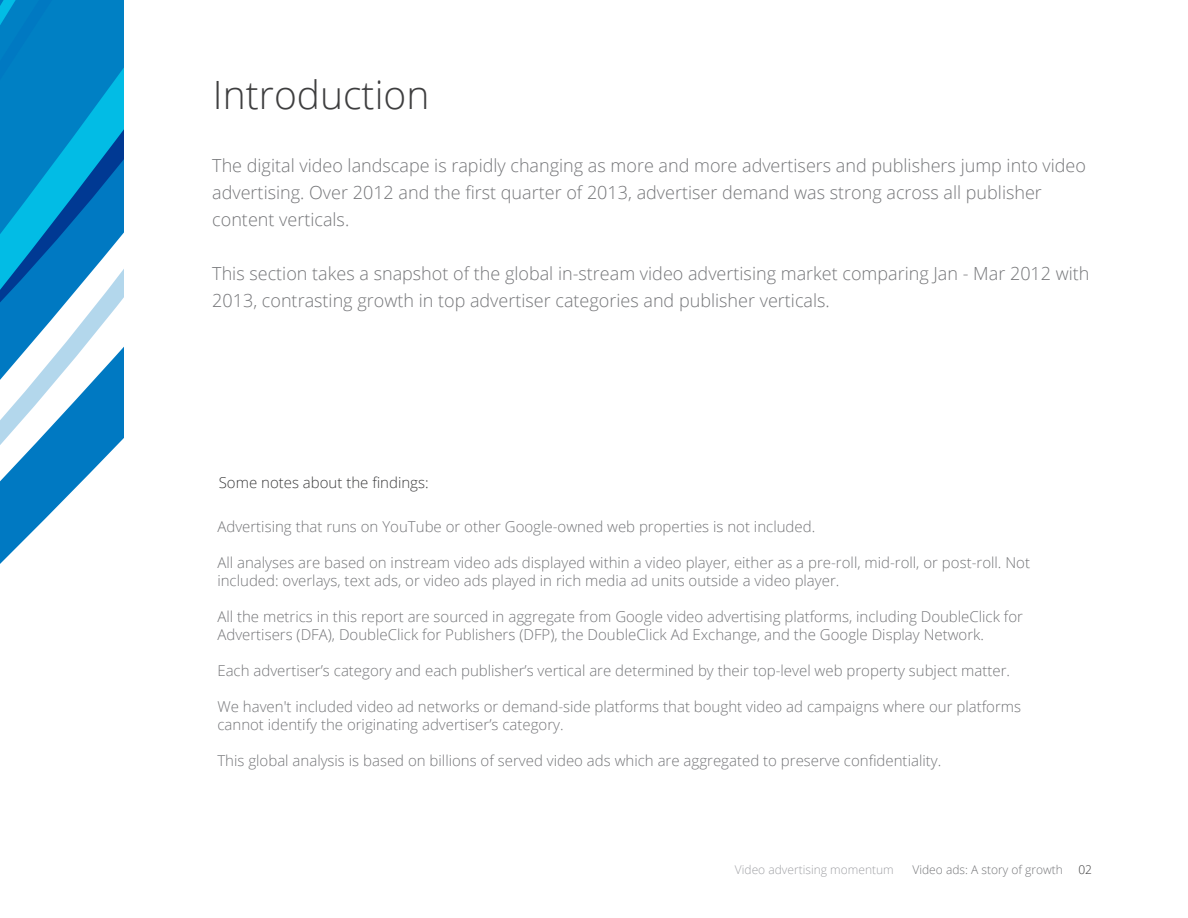
<style>
.page{position:relative;width:1188px;height:918px;background:#fff}
.page>*{position:absolute;margin:0;border:0;box-sizing:border-box;transform-origin:0 0}
.t1{font:300 39px "Open Sans";color:#3e3e3f}
.t2{font:300 18px/27px "Open Sans";color:#757679}
.t3{font:300 15px/18px "Open Sans";color:#757679}
.t4{font:300 15px "Open Sans";color:#3e3e3f}
.t5{font:300 12px "Open Sans";color:#a0a1a5}
.t6{font:300 12px "Open Sans";color:#757679}
.t7{font:300 12px "Open Sans";color:#3e3e3f}
</style>
<div class="page">
<svg style="left:0;top:476px;width:87px;height:88px"></svg>
<svg style="left:0;top:0;width:124px;height:476px;fill:#0080c4"></svg>
<h1 class="t1" style="left:213px;top:68px;width:218px">Introduction</h1>
<p class="t2" style="left:212px;top:152px;width:875px">The digital video landscape is rapidly changing as more and more advertisers and publishers jump into video advertising. Over 2012 and the first quarter of 2013, advertiser demand was strong across all publisher content verticals.</p>
<p class="t2" style="left:212px;top:260px;width:879px">This section takes a snapshot of the global in-stream video advertising market comparing Jan - Mar 2012 with<br>2013, contrasting growth in top advertiser categories and publisher verticals.</p>
<p class="t4" style="left:219px;top:472px;width:211px">Some notes about the findings:</p>
<p class="t3" style="left:217px;top:517px;width:599px">Advertising that runs on YouTube or other Google-owned web properties is not included.</p>
<p class="t3" style="left:217px;top:553px;width:814px">All analyses are based on instream video ads displayed within a video player, either as a pre-roll, mid-roll, or post-roll. Not included: overlays, text ads, or video ads played in rich media ad units outside a video player.</p>
<p class="t3" style="left:217px;top:607px;width:807px">All the metrics in this report are sourced in aggregate from Google video advertising platforms, including DoubleClick for<br>Advertisers (DFA), DoubleClick for Publishers (DFP), the DoubleClick Ad Exchange, and the Google Display Network.</p>
<p class="t3" style="left:217px;top:661px;width:794px">Each advertiser’s category and each publisher’s vertical are determined by their top-level web property subject matter.</p>
<p class="t3" style="left:217px;top:697px;width:805px">We haven't included video ad networks or demand-side platforms that bought video ad campaigns where our platforms cannot identify the originating advertiser’s category.</p>
<p class="t3" style="left:217px;top:751px;width:725px">This global analysis is based on billions of served video ads which are aggregated to preserve confidentiality.</p>
<p class="t5" style="left:735px;top:861px;width:160px">Video advertising momentum</p>
<p class="t6" style="left:913px;top:861px;width:152px">Video ads: A story of growth</p>
<p class="t7" style="left:1078px;top:861px;width:15px">02</p>
</div>
